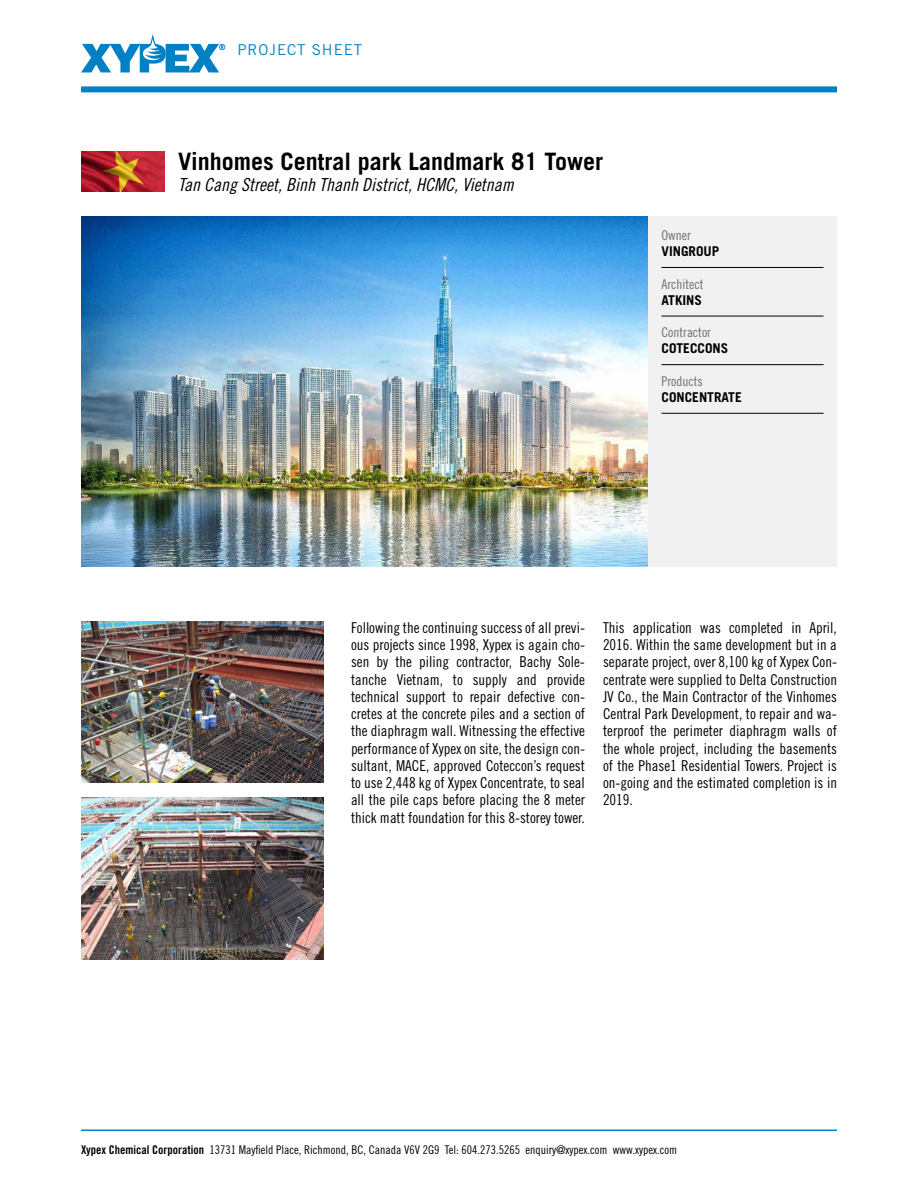
<style>
.page{position:relative;width:918px;height:1188px;background:#fff}
.page>*{position:absolute;margin:0;border:0;box-sizing:border-box;transform-origin:0 0}
.t1{font:700 24px "Trade Gothic";color:#000}
.t2{font:18px "Trade Gothic Cond Eighteen Obl";color:#000}
.t3{font:15px/17.2px "Trade Gothic Cond Eighteen";color:#000;text-align:justify}
.t4{font:15px "Trade Gothic";letter-spacing:.06em;color:#0081c6}
.t5{font:700 13.5px "Trade Gothic";color:#000}
.t6{font:13.5px "Trade Gothic Cond Eighteen";color:#6d6e71}
.t7{font:12px "Trade Gothic Cond Eighteen";color:#000}
.s1{font-family:"Trade Gothic Bold Cond Twenty"}
</style>
<div class="page">
<svg style="left:81px;top:34px;width:144px;height:38px"></svg>
<div style="left:81px;top:86px;width:756px;height:6px;background:#0081c6"></div>
<hr style="left:81px;top:1130px;width:756px;height:1px;background:#0081c6">
<img style="left:81px;top:151px;width:83px;height:40px">
<img style="left:81px;top:216px;width:567px;height:351px">
<div style="left:648px;top:216px;width:189px;height:351px;background:#f1f1f2"></div>
<hr style="left:662px;top:267px;width:162px;height:1px;background:#000">
<hr style="left:662px;top:316px;width:162px;height:1px;background:#000">
<hr style="left:662px;top:364px;width:162px;height:1px;background:#000">
<hr style="left:662px;top:413px;width:162px;height:1px;background:#000">
<img style="left:81px;top:621px;width:243px;height:162px">
<img style="left:81px;top:797px;width:243px;height:162px">
<p class="t4" style="left:238px;top:40px;width:126px">PROJECT SHEET</p>
<h1 class="t1" style="left:178px;top:146px;width:426px">Vinhomes Central park Landmark 81 Tower</h1>
<p class="t2" style="left:178px;top:174px;width:337px">Tan Cang Street, Binh Thanh District, HCMC, Vietnam</p>
<p class="t6" style="left:662px;top:227px;width:31px">Owner</p>
<p class="t5" style="left:662px;top:243px;width:59px">VINGROUP</p>
<p class="t6" style="left:662px;top:276px;width:43px">Architect</p>
<p class="t5" style="left:662px;top:292px;width:42px">ATKINS</p>
<p class="t6" style="left:662px;top:324px;width:51px">Contractor</p>
<p class="t5" style="left:662px;top:340px;width:68px">COTECCONS</p>
<p class="t6" style="left:662px;top:373px;width:43px">Products</p>
<p class="t5" style="left:662px;top:389px;width:82px">CONCENTRATE</p>
<p class="t3" style="left:351px;top:619px;width:236px">Following the continuing success of all previ&shy;ous projects since 1998, Xypex is again cho&shy;sen by the piling contractor, Bachy Sole&shy;tanche Vietnam, to supply and provide technical support to repair defective con&shy;cretes at the concrete piles and a section of the diaphragm wall. Witnessing the effective performance of Xypex on site, the design con&shy;sultant, MACE, approved Coteccon’s request to use 2,448 kg of Xypex Concentrate, to seal all the pile caps before placing the 8 meter thick matt foundation for this 8-storey tower.</p>
<p class="t3" style="left:603px;top:619px;width:236px">This application was completed in April, 2016. Within the same development but in a separate project, over 8,100 kg of Xypex Con&shy;centrate were supplied to Delta Construction JV Co., the Main Contractor of the Vinhomes Central Park Development, to repair and wa&shy;terproof the perimeter diaphragm walls of the whole project, including the basements of the Phase1 Residential Towers. Project is on-going and the estimated completion is in 2019.</p>
<p class="t7" style="left:81px;top:1143px;width:598px"><span class="s1">Xypex Chemical Corporation</span> 13731 Mayfield Place, Richmond, BC, Canada V6V 2G9 Tel: 604.273.5265 enquiry@xypex.com www.xypex.com</p>
</div>
